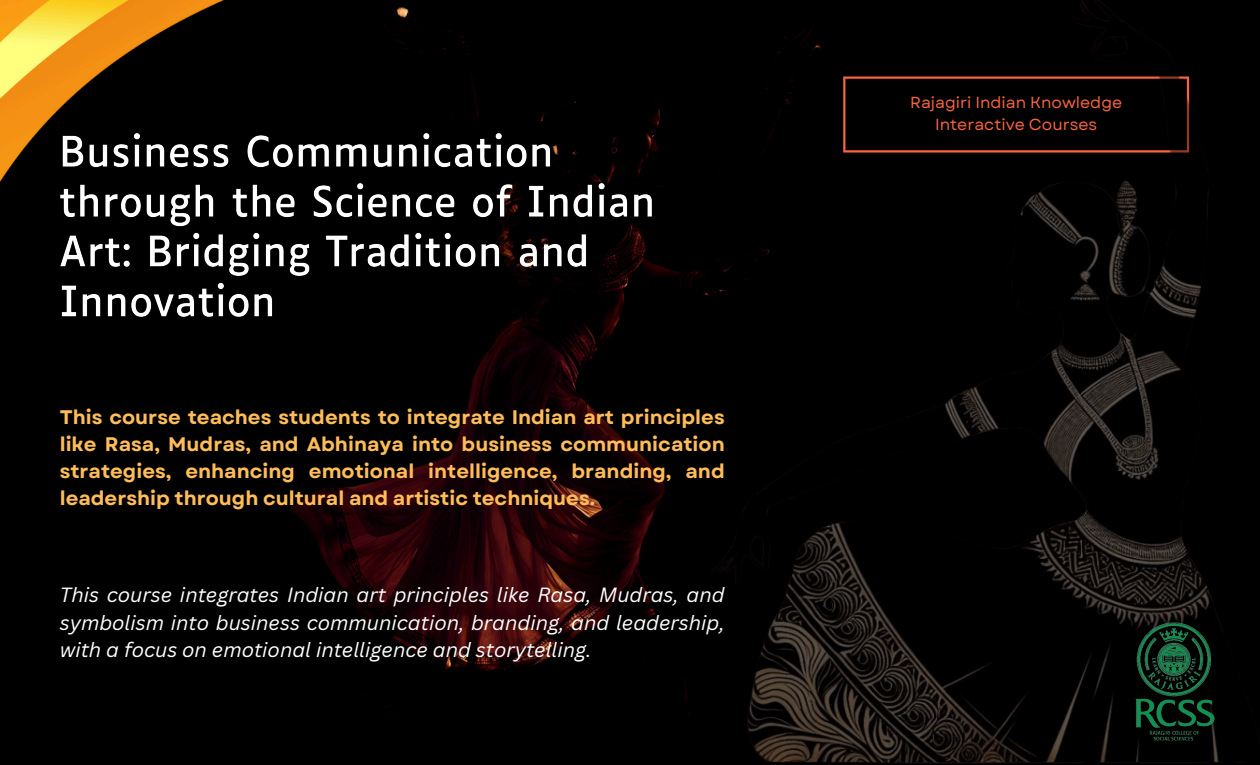
<style>
.page{position:relative;width:1260px;height:765px;background:#000}
.page>*{position:absolute;margin:0;border:0;box-sizing:border-box;transform-origin:0 0}
.t1{font:italic 20px/27.2px "Canva Sans";color:#fff;text-align:justify}
.t2{font:700 19.62px/27.2px "Garet";color:#ffbd59;text-align:justify}
.t3{font:16px/21.5px "Garet";color:#fa643f;text-align:center}
</style>
<div class="page">
<img style="left:759px;top:0;width:452px;height:764px">
<img style="left:290px;top:459px;width:664px;height:296px">
<img style="left:1091px;top:596px;width:129px;height:168px">
<img style="left:0;top:0;width:989px;height:459px">
<p class="t2" style="left:60px;top:403px;width:667px">This course teaches students to integrate Indian art principles like Rasa, Mudras, and Abhinaya into business communication strategies, enhancing emotional intelligence, branding, and leadership through cultural and artistic techniques.</p>
<p class="t1" style="left:60px;top:581px;width:667px">This course integrates Indian art principles like Rasa, Mudras, and symbolism into business communication, branding, and leadership, with a focus on emotional intelligence and storytelling.</p>
<p class="t3" style="left:910px;top:92px;width:214px">Rajagiri Indian Knowledge<br>Interactive Courses</p>
</div>
